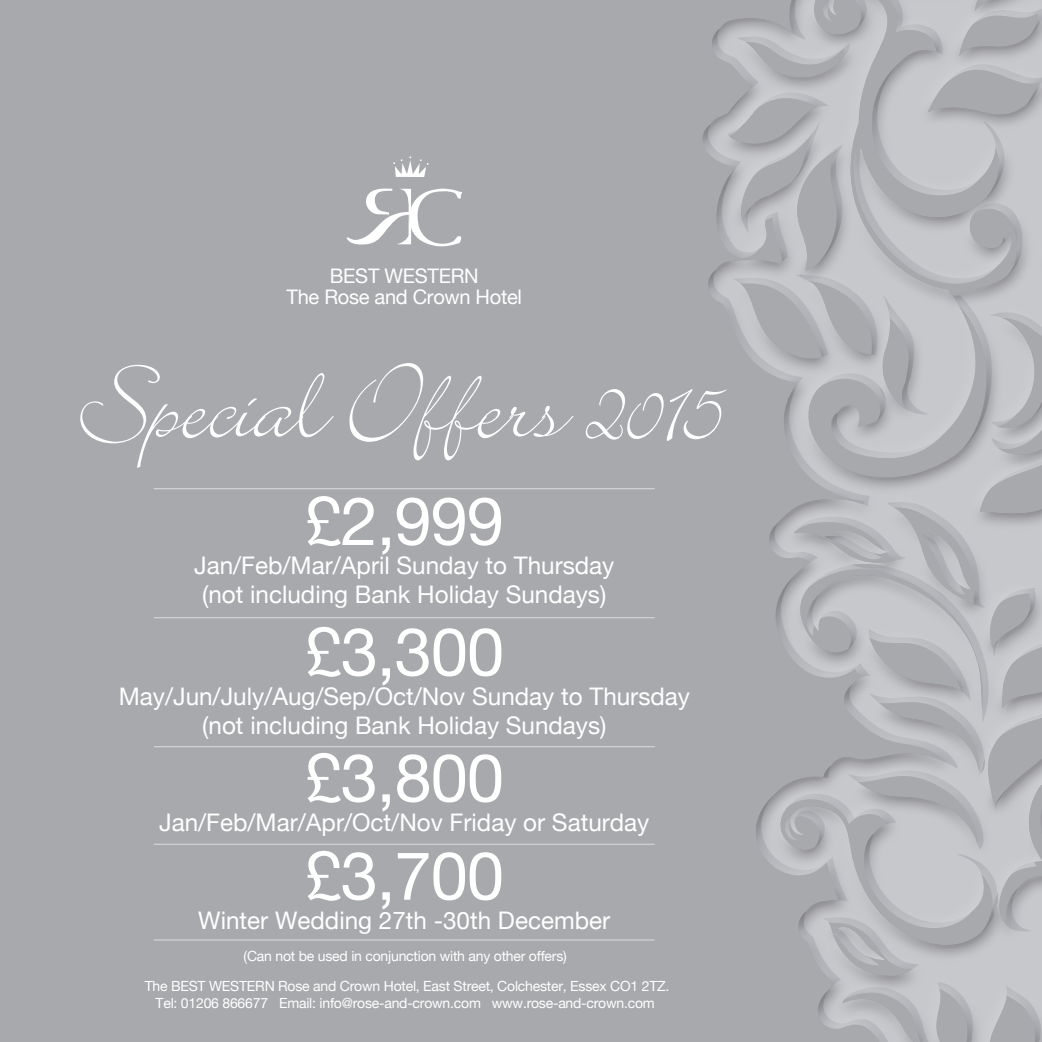
<style>
.page{position:relative;width:1042px;height:1042px;background:#a8a9ad}
.page>*{position:absolute;margin:0;border:0;box-sizing:border-box;transform-origin:0 0}
.t1{font:117.25px "Bickley Script Plain";letter-spacing:-.015em;color:#fff}
.t2{font:66.85px "Helvetica Neue";letter-spacing:-.015em;color:#fff}
.t3{font:24.32px/29.1px "Helvetica Neue";color:#fff;text-align:center}
.t4{font:20.12px/20.8px "Helvetica Neue";letter-spacing:-.015em;color:#fff;text-align:center}
.t5{font:14px/17.5px "Helvetica Neue";letter-spacing:-.015em;color:#fff;text-align:center}
</style>
<div class="page">
<div style="left:684px;top:0;width:358px;height:1042px;background:#231f20;opacity:.75"></div>
<svg style="left:347px;top:188px;width:115px;height:58px"></svg>
<svg style="left:393px;top:156px;width:35px;height:21px"></svg>
<hr style="left:154px;top:488px;width:501px;height:1px;background:#dcdddf">
<hr style="left:154px;top:617px;width:501px;height:1px;background:#dcdddf">
<hr style="left:154px;top:746px;width:501px;height:1px;background:#dcdddf">
<hr style="left:154px;top:844px;width:501px;height:1px;background:#dcdddf">
<hr style="left:154px;top:939px;width:501px;height:1px;background:#dcdddf">
<p class="t4" style="left:286px;top:267px;width:237px">BEST WESTERN<br>The Rose and Crown Hotel</p>
<h1 class="t1" style="left:75px;top:327px;width:649px">Special Offers 2015</h1>
<h2 class="t2" style="left:304px;top:473px;width:201px">£2,999</h2>
<p class="t3" style="left:194px;top:552px;width:422px">Jan/Feb/Mar/April Sunday to Thursday (not including Bank Holiday Sundays)</p>
<h2 class="t2" style="left:305px;top:604px;width:201px">£3,300</h2>
<p class="t3" style="left:119px;top:683px;width:573px">May/Jun/July/Aug/Sep/Oct/Nov Sunday to Thursday (not including Bank Holiday Sundays)</p>
<h2 class="t2" style="left:304px;top:730px;width:201px">£3,800</h2>
<p class="t3" style="left:159px;top:809px;width:492px">Jan/Feb/Mar/Apr/Oct/Nov Friday or Saturday</p>
<h2 class="t2" style="left:304px;top:827px;width:201px">£3,700</h2>
<p class="t3" style="left:198px;top:907px;width:413px">Winter Wedding 27th -30th December</p>
<p class="t5" style="left:244px;top:948px;width:325px">(Can not be used in conjunction with any other offers)</p>
<p class="t5" style="left:145px;top:977px;width:526px">The BEST WESTERN Rose and Crown Hotel, East Street, Colchester, Essex CO1 2TZ.<br>Tel: 01206 866677 Email: info@rose-and-crown.com www.rose-and-crown.com</p>
</div>
